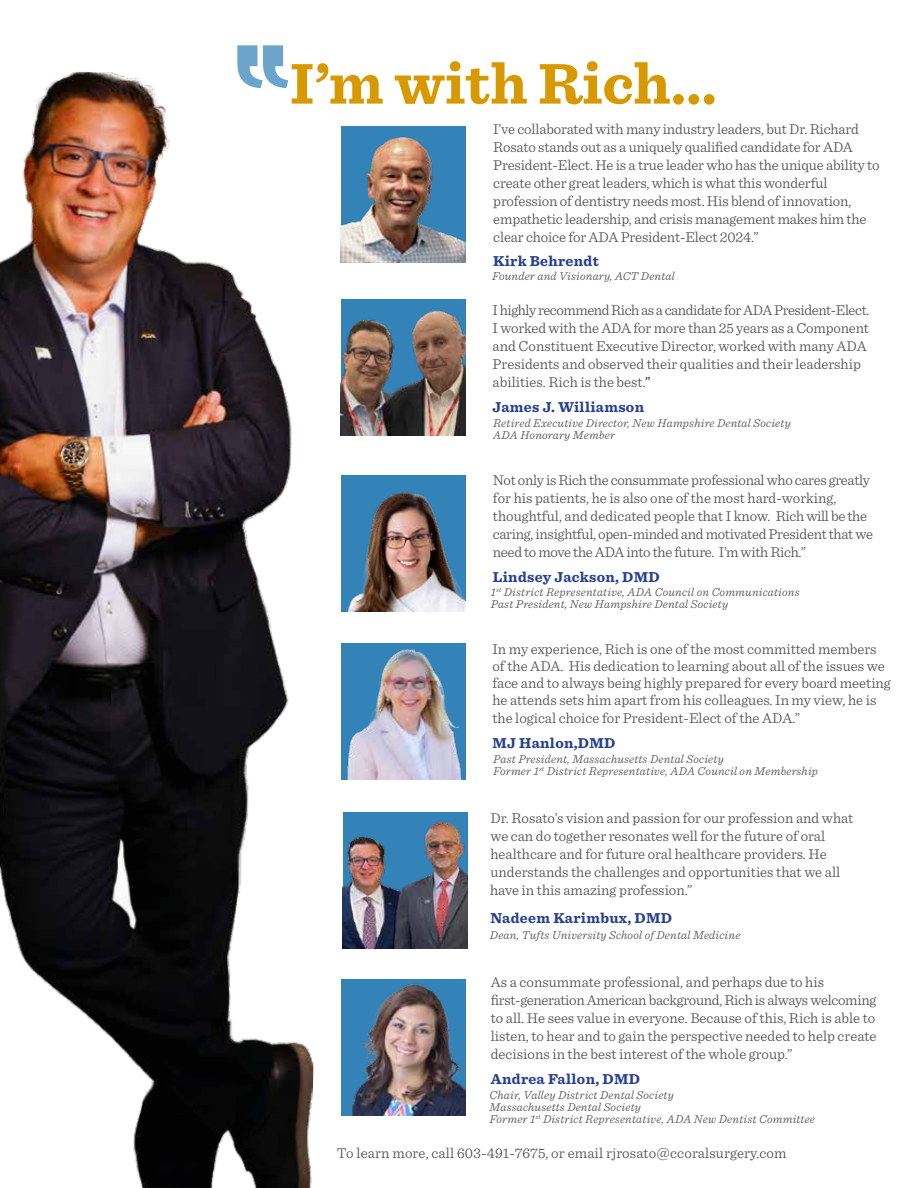
<style>
.page{position:relative;width:918px;height:1188px;background:#fff}
.page>*{position:absolute;margin:0;border:0;box-sizing:border-box;transform-origin:0 0}
.t1{font:700 60px "Sentinel";color:#d89900}
.t2{font:300 15px/18px "Sentinel";letter-spacing:-.005em;color:#4d4d4f}
.t3{font:700 15px "Sentinel";letter-spacing:.02em;color:#25408f}
.t4{font:italic 300 12px/12px "Sentinel";letter-spacing:.02em;color:#4d4d4f}
.s1{color:#000}
</style>
<div class="page">
<img style="left:0;top:71px;width:314px;height:1117px">
<img style="left:341px;top:127px;width:125px;height:136px">
<img style="left:341px;top:299px;width:125px;height:136px">
<div style="left:341px;top:476px;width:125px;height:136px;background:#3382b8"></div>
<img style="left:347px;top:492px;width:119px;height:120px">
<div style="left:341px;top:644px;width:124px;height:136px;background:#3382b8"></div>
<img style="left:347px;top:649px;width:115px;height:131px">
<img style="left:343px;top:812px;width:125px;height:136px">
<img style="left:341px;top:979px;width:125px;height:136px">
<svg style="left:237px;top:71px;width:51px;height:17px"></svg>
<h1 class="t1" style="left:289px;top:36px;width:429px">I’m with Rich...</h1>
<p class="t2" style="left:493px;top:119px;width:388px">I’ve collaborated with many industry leaders, but Dr. Richard Rosato stands out as a uniquely qualified candidate for ADA President-Elect. He is a true leader who has the unique ability to create other great leaders, which is what this wonderful profession of dentistry needs most. His blend of innovation, empathetic leadership, and crisis management makes him the clear choice for ADA President-Elect 2024.”</p>
<p class="t3" style="left:493px;top:250px;width:107px">Kirk Behrendt</p>
<p class="t2" style="left:493px;top:300px;width:378px">I highly recommend Rich as a candidate for ADA President-Elect.<br>I worked with the ADA for more than 25 years as a Component and Constituent Executive Director, worked with many ADA Presidents and observed their qualities and their leadership abilities. Rich is the best.<span class="s1">”</span></p>
<p class="t3" style="left:493px;top:395px;width:153px">James J. Williamson</p>
<p class="t4" style="left:492px;top:269px;width:184px">Founder and Visionary, ACT Dental</p>
<p class="t4" style="left:493px;top:416px;width:299px">Retired Executive Director, New Hampshire Dental Society<br>ADA Honorary Member</p>
<p class="t2" style="left:493px;top:470px;width:382px">Not only is Rich the consummate professional who cares greatly for his patients, he is also one of the most hard-working, thoughtful, and dedicated people that I know. Rich will be the caring, insightful, open-minded and motivated President that we need to move the ADA into the future. I’m with Rich.”</p>
<p class="t3" style="left:493px;top:565px;width:168px">Lindsey Jackson, DMD</p>
<p class="t4" style="left:491px;top:585px;width:310px">1<sup>st</sup> District Representative, ADA Council on Communications<br>Past President, New Hampshire Dental Society</p>
<p class="t2" style="left:492px;top:639px;width:400px;line-height:17.4px">In my experience, Rich is one of the most committed members of the ADA. His dedication to learning about all of the issues we face and to always being highly prepared for every board meeting he attends sets him apart from his colleagues. In my view, he is the logical choice for President-Elect of the ADA.”</p>
<p class="t3" style="left:492px;top:731px;width:125px">MJ Hanlon,DMD</p>
<p class="t4" style="left:493px;top:752px;width:326px">Past President, Massachusetts Dental Society<br>Former 1<sup>st</sup> District Representative, ADA Council on Membership</p>
<p class="t2" style="left:490px;top:808px;width:364px">Dr. Rosato’s vision and passion for our profession and what we can do together resonates well for the future of oral healthcare and for future oral healthcare providers. He understands the challenges and opportunities that we all</p>
<p class="t3" style="left:490px;top:906px;width:183px">Nadeem Karimbux, DMD</p>
<p class="t2" style="left:490px;top:880px;width:204px">have in this amazing profession.”</p>
<p class="t4" style="left:490px;top:928px;width:252px">Dean, Tufts University School of Dental Medicine</p>
<p class="t2" style="left:491px;top:972px;width:387px">As a consummate professional, and perhaps due to his first-generation American background, Rich is always welcoming to all. He sees value in everyone. Because of this, Rich is able to listen, to hear and to gain the perspective needed to help create decisions in the best interest of the whole group.”</p>
<p class="t3" style="left:491px;top:1067px;width:151px">Andrea Fallon, DMD</p>
<p class="t4" style="left:490px;top:1088px;width:327px">Chair, Valley District Dental Society<br>Massachusetts Dental Society<br>Former 1<sup>st</sup> District Representative, ADA New Dentist Committee</p>
<p class="t2" style="left:337px;top:1143px;width:451px">To learn more, call 603-491-7675, or email rjrosato@ccoralsurgery.com</p>
</div>
